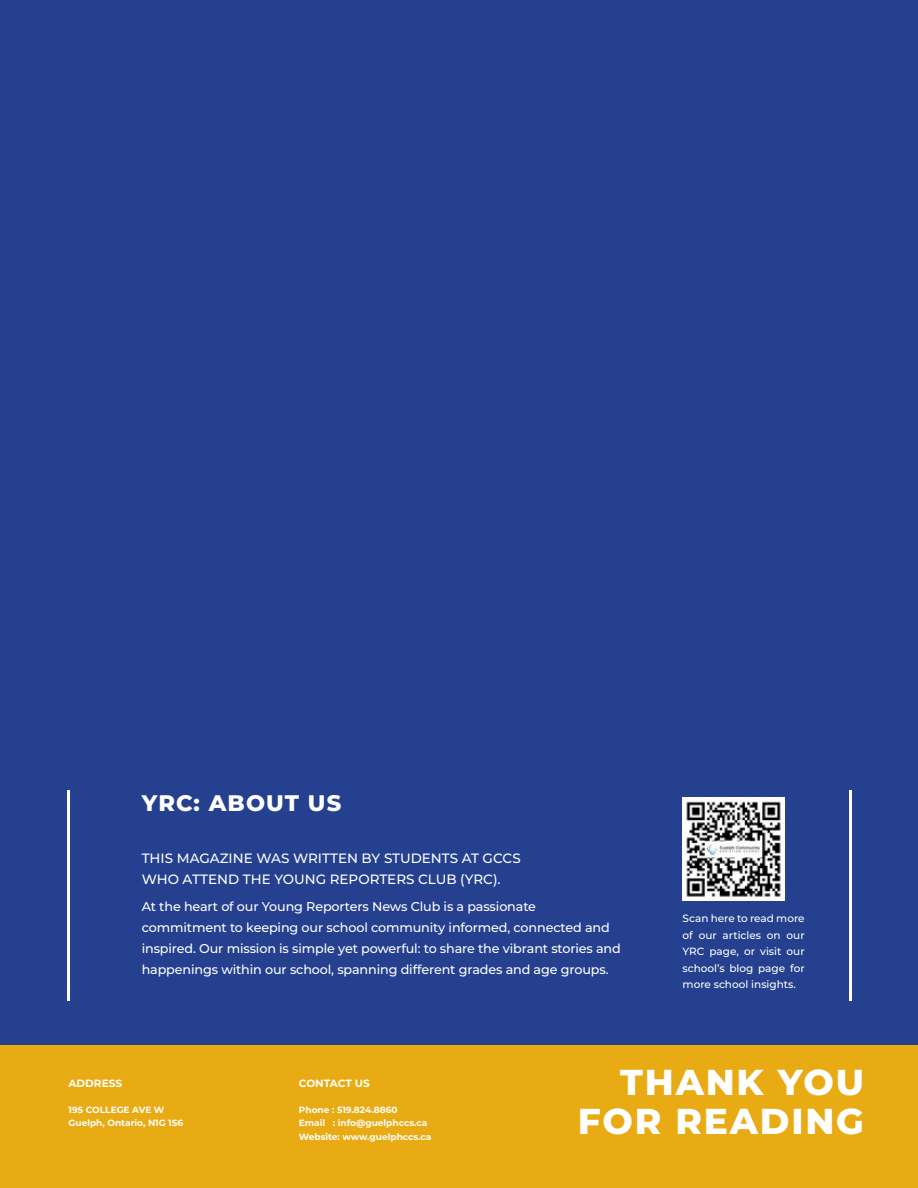
<style>
.page{position:relative;width:918px;height:1188px;background:#25408e}
.page>*{position:absolute;margin:0;border:0;box-sizing:border-box;transform-origin:0 0}
.t1{font:800 36px/39px "Montserrat";letter-spacing:.05em;color:#fff;text-align:right}
.t2{font:800 22.5px "Montserrat";letter-spacing:.05em;color:#fff}
.t3{font:500 13.5px/21px "Montserrat";color:#fff}
.t4{font:500 12.75px/21px "Montserrat";letter-spacing:-.01em;color:#fff}
.t5{font:500 10.5px/16.5px "Montserrat";color:#fff;text-align:justify}
.t6{font:700 10.5px "Montserrat";color:#fff}
.t7{font:700 9px/13.5px "Montserrat";color:#fff}
</style>
<div class="page">
<div style="left:0;top:1046px;width:918px;height:142px;background:#e9ab13"></div>
<hr style="left:850px;top:790px;width:2px;height:210px;background:#fff">
<hr style="left:67px;top:790px;width:2px;height:210px;background:#fff">
<img style="left:683px;top:798px;width:102px;height:102px">
<h2 class="t2" style="left:142px;top:792px;width:201px">YRC: ABOUT US</h2>
<p class="t3" style="left:142px;top:848px;width:381px">THIS MAGAZINE WAS WRITTEN BY STUDENTS AT GCCS<br>WHO ATTEND THE YOUNG REPORTERS CLUB (YRC).</p>
<p class="t4" style="left:142px;top:896px;width:481px">At the heart of our Young Reporters News Club is a passionate commitment to keeping our school community informed, connected and inspired. Our mission is simple yet powerful: to share the vibrant stories and happenings within our school, spanning different grades and age groups.</p>
<p class="t5" style="left:683px;top:911px;width:124px">Scan here to read more of our articles on our YRC page, or visit our school’s blog page for more school insights.</p>
<p class="t6" style="left:69px;top:1078px;width:55px">ADDRESS</p>
<p class="t6" style="left:299px;top:1078px;width:73px">CONTACT US</p>
<p class="t7" style="left:69px;top:1103px;width:116px">195 COLLEGE AVE W<br>Guelph, Ontario, N1G 1S6</p>
<p class="t7" style="left:299px;top:1103px;width:134px">Phone : 519.824.8860<br>Email : info@guelphccs.ca<br>Website: www.guelphccs.ca</p>
<h1 class="t1" style="left:578px;top:1064px;width:288px">THANK YOU<br>FOR READING</h1>
</div>
